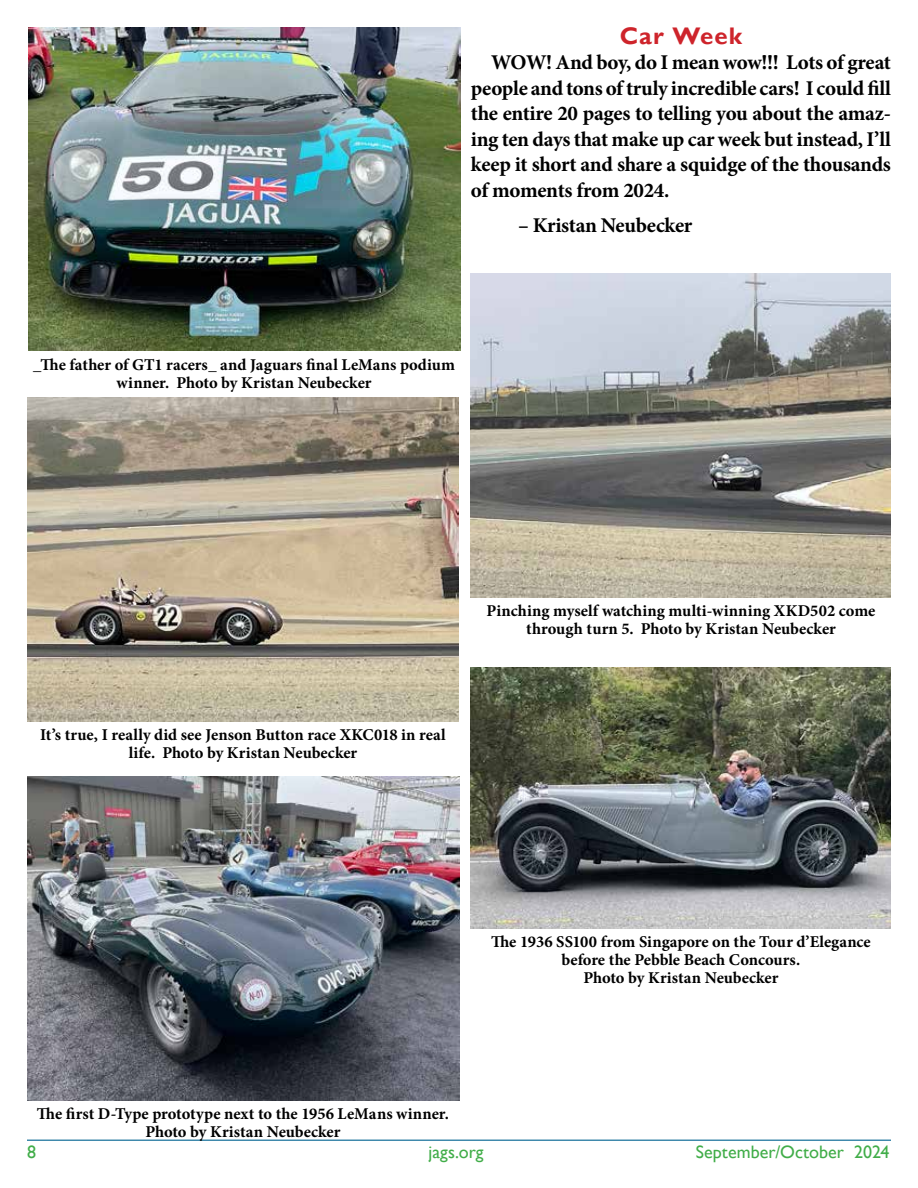
<style>
.page{position:relative;width:918px;height:1188px;background:#fff}
.page>*{position:absolute;margin:0;border:0;box-sizing:border-box;transform-origin:0 0}
.t1{font:700 24px "Gill Sans";letter-spacing:.045em;color:#ce242b}
.t2{font:700 21px/25.5px "Minion Pro";letter-spacing:-.015em;color:#000;text-align:justify}
.t3{font:18px "Gill Sans";letter-spacing:.005em;color:#41ad49}
.t4{font:700 16.5px/18px "Minion Pro";color:#000;text-align:center}
</style>
<div class="page">
<hr style="left:27px;top:1140px;width:864px;height:1px;background:#006391">
<img style="left:27px;top:776px;width:432px;height:324px">
<img style="left:471px;top:667px;width:420px;height:261px">
<img style="left:471px;top:273px;width:420px;height:324px">
<img style="left:27px;top:397px;width:432px;height:324px">
<img style="left:28px;top:27px;width:432px;height:324px">
<h1 class="t1" style="left:620px;top:21px;width:124px">Car Week</h1>
<p class="t2" style="left:471px;top:49px;width:422px;text-indent:20px">WOW! And boy, do I mean wow!!! Lots of great people and tons of truly incredible cars! I could fill the entire 20 pages to telling you about the amaz&shy;ing ten days that make up car week but instead, I’ll keep it short and share a squidge of the thousands of moments from 2024.</p>
<p class="t2" style="left:518px;top:212px;width:176px">– Kristan Neubecker</p>
<p class="t4" style="left:33px;top:355px;width:424px">_The father of GT1 racers_ and Jaguars final LeMans podium winner. Photo by Kristan Neubecker</p>
<p class="t4" style="left:40px;top:726px;width:407px">It’s true, I really did see Jenson Button race XKC018 in real life. Photo by Kristan Neubecker</p>
<p class="t4" style="left:487px;top:602px;width:390px">Pinching myself watching multi-winning XKD502 come through turn 5. Photo by Kristan Neubecker</p>
<p class="t4" style="left:491px;top:932px;width:381px">The 1936 SS100 from Singapore on the Tour d’Elegance before the Pebble Beach Concours.<br>Photo by Kristan Neubecker</p>
<p class="t4" style="left:37px;top:1105px;width:414px">The first D-Type prototype next to the 1956 LeMans winner.<br>Photo by Kristan Neubecker</p>
<p class="t3" style="left:27px;top:1141px;width:10px">8</p>
<p class="t3" style="left:428px;top:1141px;width:57px">jags.org</p>
<p class="t3" style="left:696px;top:1141px;width:195px">September/October 2024</p>
</div>
